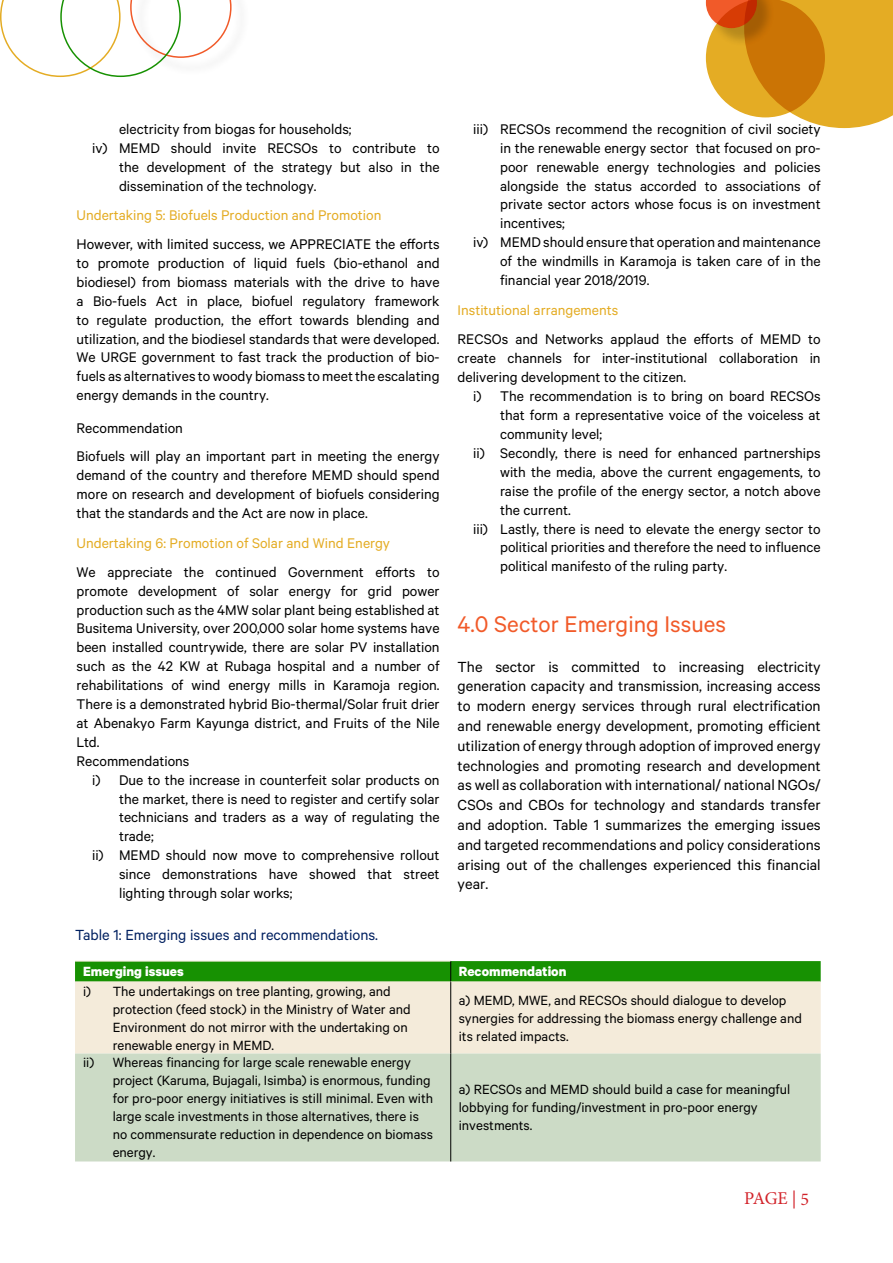
<style>
.page{position:relative;width:893px;height:1263px;background:#fff}
.page>*{position:absolute;margin:0;border:0;box-sizing:border-box;transform-origin:0 0}
.t1{font:25.5px "Calibre";color:#f15a29}
.t2{font:18px "Minion Pro";color:#d2232a}
.t3{font:16.5px/19.8px "Calibre";color:#000;text-align:justify}
.t4{font:16.5px "Calibre";color:#002060}
.t5{font:15.75px/18.9px "Calibre";color:#000;text-align:justify}
.t6{font:15.75px "Calibre";color:#e4ac24}
.t7{font:15px/18px "Calibre";color:#000}
.t8{font:700 15px "Calibre";color:#fff}
</style>
<div class="page">
<svg style="left:0;top:0;width:232px;height:77px"></svg>
<svg style="left:706px;top:0;width:187px;height:128px;background:#de9f30"></svg>
<div style="left:75px;top:983px;width:746px;height:70px;background:#f4ebda"></div>
<div style="left:75px;top:1053px;width:746px;height:108px;background:#ccdbc6"></div>
<hr style="left:75px;top:982px;width:376px;height:1px;background:#f4ebda">
<svg style="left:75px;top:961px;width:746px;height:21px;background:#21950c"></svg>
<hr style="left:451px;top:982px;width:370px;height:1px;background:#f4ebda">
<hr style="left:450px;top:982px;width:1px;height:71px;background:#000">
<hr style="left:450px;top:1053px;width:1px;height:108px;background:#000">
<p class="t5" style="left:119px;top:119px;width:234px">electricity from biogas for households;</p>
<p class="t5" style="left:92px;top:138px;width:349px">iv) MEMD should invite RECSOs to contribute to</p>
<p class="t5" style="left:119px;top:157px;width:322px">the development of the strategy but also in the</p>
<p class="t5" style="left:119px;top:176px;width:199px">dissemination of the technology.</p>
<p class="t6" style="left:77px;top:206px;width:306px">Undertaking 5: Biofuels Production and Promotion</p>
<p class="t5" style="left:77px;top:234px;width:365px">However, with limited success, we APPRECIATE the efforts to promote production of liquid fuels (bio-ethanol and biodiesel) from biomass materials with the drive to have a Bio-fuels Act in place, biofuel regulatory framework to regulate production, the effort towards blending and utilization, and the biodiesel standards that were developed.<br>We URGE government to fast track the production of bio&shy;fuels as alternatives to woody biomass to meet the escalating energy demands in the country.</p>
<p class="t5" style="left:77px;top:413px;width:365px;line-height:28.8px">Recommendation<br>Biofuels will play an important part in meeting the energy</p>
<p class="t5" style="left:77px;top:465px;width:365px">demand of the country and therefore MEMD should spend more on research and development of biofuels considering that the standards and the Act are now in place.</p>
<p class="t6" style="left:77px;top:534px;width:315px">Undertaking 6: Promotion of Solar and Wind Energy</p>
<p class="t5" style="left:77px;top:562px;width:365px;text-align:left">We appreciate the continued Government efforts to promote development of solar energy for grid power production such as the 4MW solar plant being established at Busitema University, over 200,000 solar home systems have been installed countrywide, there are solar PV installation such as the 42 KW at Rubaga hospital and a number of rehabilitations of wind energy mills in Karamoja region.<br>There is a demonstrated hybrid Bio-thermal/Solar fruit drier at Abenakyo Farm Kayunga district, and Fruits of the Nile Ltd.<br>Recommendations</p>
<p class="t5" style="left:92px;top:770px;width:349px">i) Due to the increase in counterfeit solar products on</p>
<p class="t5" style="left:119px;top:789px;width:322px">the market, there is need to register and certify solar</p>
<p class="t5" style="left:119px;top:807px;width:322px">technicians and traders as a way of regulating the</p>
<p class="t5" style="left:119px;top:826px;width:36px">trade;</p>
<p class="t5" style="left:92px;top:845px;width:349px">ii) MEMD should now move to comprehensive rollout</p>
<p class="t5" style="left:119px;top:864px;width:322px">since demonstrations have showed that street</p>
<p class="t5" style="left:119px;top:883px;width:175px">lighting through solar works;</p>
<p class="t5" style="left:473px;top:119px;width:349px">iii) RECSOs recommend the recognition of civil society</p>
<p class="t5" style="left:500px;top:138px;width:322px">in the renewable energy sector that focused on pro-</p>
<p class="t5" style="left:500px;top:157px;width:322px">poor renewable energy technologies and policies</p>
<p class="t5" style="left:500px;top:176px;width:322px">alongside the status accorded to associations of</p>
<p class="t5" style="left:500px;top:195px;width:322px">private sector actors whose focus is on investment</p>
<p class="t5" style="left:500px;top:213px;width:66px">incentives;</p>
<p class="t5" style="left:473px;top:232px;width:349px">iv) MEMD should ensure that operation and maintenance</p>
<p class="t5" style="left:500px;top:251px;width:322px">of the windmills in Karamoja is taken care of in the</p>
<p class="t5" style="left:500px;top:270px;width:151px">financial year 2018/2019.</p>
<p class="t6" style="left:458px;top:301px;width:162px">Institutional arrangements</p>
<p class="t5" style="left:458px;top:330px;width:365px">RECSOs and Networks applaud the efforts of MEMD to create channels for inter-institutional collaboration in delivering development to the citizen.</p>
<p class="t5" style="left:473px;top:386px;width:349px">i) The recommendation is to bring on board RECSOs</p>
<p class="t5" style="left:500px;top:405px;width:322px">that form a representative voice of the voiceless at</p>
<p class="t5" style="left:500px;top:424px;width:104px">community level;</p>
<p class="t5" style="left:473px;top:443px;width:349px">ii) Secondly, there is need for enhanced partnerships</p>
<p class="t5" style="left:500px;top:462px;width:322px">with the media, above the current engagements, to</p>
<p class="t5" style="left:500px;top:481px;width:322px">raise the profile of the energy sector, a notch above</p>
<p class="t5" style="left:500px;top:500px;width:72px">the current.</p>
<p class="t5" style="left:473px;top:519px;width:349px">iii) Lastly, there is need to elevate the energy sector to</p>
<p class="t5" style="left:500px;top:537px;width:322px">political priorities and therefore the need to influence</p>
<p class="t5" style="left:500px;top:556px;width:228px">political manifesto of the ruling party.</p>
<h1 class="t1" style="left:458px;top:609px;width:270px">4.0 Sector Emerging Issues</h1>
<p class="t3" style="left:458px;top:656px;width:365px">The sector is committed to increasing electricity generation capacity and transmission, increasing access to modern energy services through rural electrification and renewable energy development, promoting efficient utilization of energy through adoption of improved energy technologies and promoting research and development as well as collaboration with international/ national NGOs/ CSOs and CBOs for technology and standards transfer and adoption. Table 1 summarizes the emerging issues and targeted recommendations and policy considerations arising out of the challenges experienced this financial year.</p>
<p class="t4" style="left:75px;top:925px;width:305px">Table 1: Emerging issues and recommendations.</p>
<p class="t8" style="left:83px;top:962px;width:102px">Emerging issues</p>
<p class="t8" style="left:459px;top:962px;width:109px">Recommendation</p>
<p class="t7" style="left:113px;top:981px;width:299px;text-indent:-30px">i) The undertakings on tree planting, growing, and protection (feed stock) in the Ministry of Water and Environment do not mirror with the undertaking on renewable energy in MEMD.</p>
<p class="t7" style="left:459px;top:990px;width:344px">a) MEMD, MWE, and RECSOs should dialogue to develop synergies for addressing the biomass energy challenge and its related impacts.</p>
<p class="t7" style="left:113px;top:1053px;width:322px;text-indent:-30px">ii) Whereas financing for large scale renewable energy project (Karuma, Bujagali, Isimba) is enormous, funding for pro-poor energy initiatives is still minimal. Even with large scale investments in those alternatives, there is no commensurate reduction in dependence on biomass energy.</p>
<p class="t7" style="left:459px;top:1080px;width:333px">a) RECSOs and MEMD should build a case for meaningful lobbying for funding/investment in pro-poor energy investments.</p>
<p class="t2" style="left:744px;top:1186px;width:66px">PAGE | 5</p>
</div>
